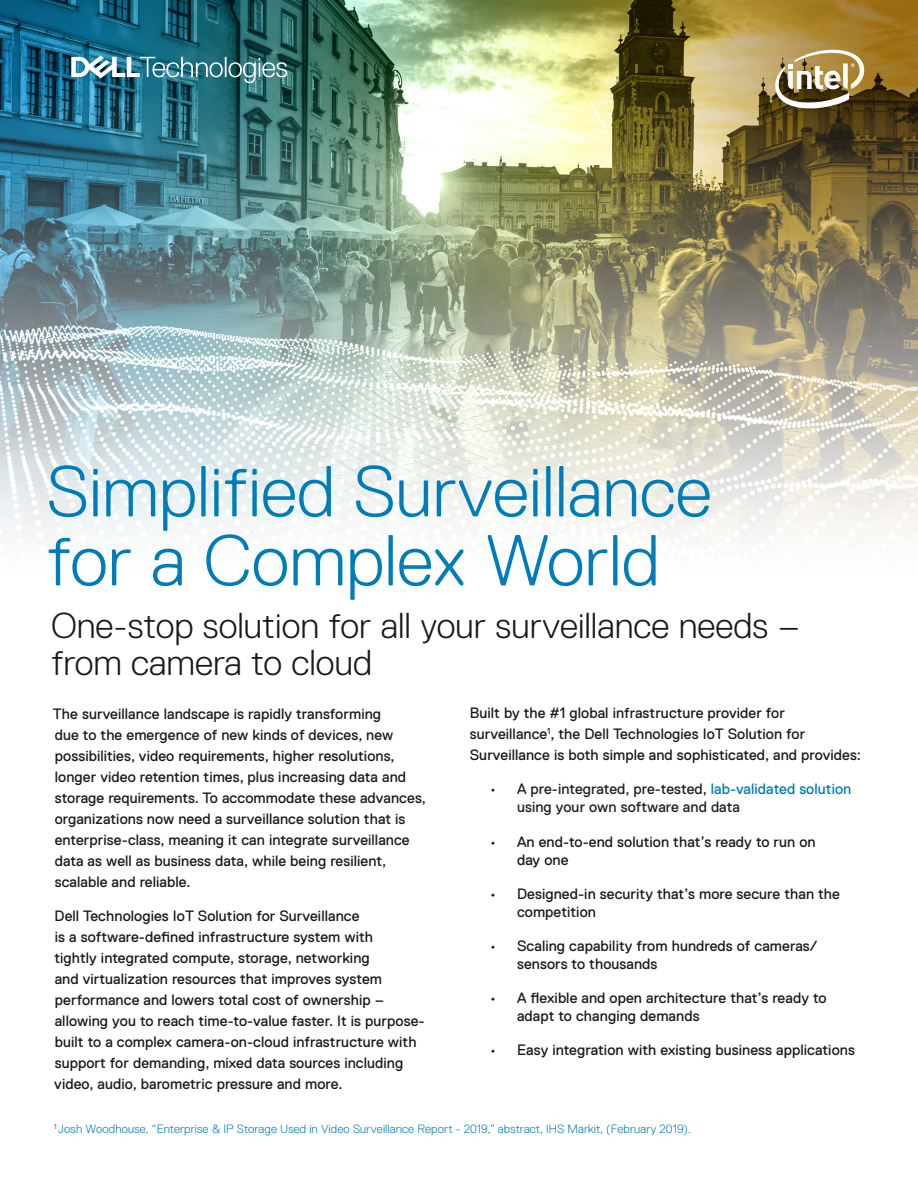
<style>
.page{position:relative;width:918px;height:1188px;background:#fff}
.page>*{position:absolute;margin:0;border:0;box-sizing:border-box;transform-origin:0 0}
.t1{font:300 72px/69px "Dell Replica";color:#007db8}
.t2{font:300 36px/37.5px "Dell Replica";color:#1a1a1a}
.t3{font:15px/21px "Dell Replica";letter-spacing:.005em;color:#1a1a1a}
.t4{font:15px/18px "Dell Replica";letter-spacing:.005em;color:#231f20}
.t5{font:300 12px "Dell Replica";letter-spacing:.01em;color:#007db8}
.s1{color:#007db8}
</style>
<div class="page">
<img style="left:0;top:0;width:918px;height:543px">
<img style="left:71px;top:55px;width:216px;height:28px">
<svg style="left:774px;top:45px;width:92px;height:65px"></svg>
<p class="t1" style="left:46px;top:457px;width:667px">Simplified Surveillance for a Complex World</p>
<p class="t2" style="left:51px;top:607px;width:751px">One-stop solution for all your surveillance needs – from camera to cloud</p>
<p class="t3" style="left:53px;top:703px;width:375px">The surveillance landscape is rapidly transforming<br>due to the emergence of new kinds of devices, new possibilities, video requirements, higher resolutions, longer video retention times, plus increasing data and storage requirements. To accommodate these advances, organizations now need a surveillance solution that is enterprise-class, meaning it can integrate surveillance data as well as business data, while being resilient, scalable and reliable.</p>
<p class="t3" style="left:54px;top:905px;width:372px">Dell Technologies IoT Solution for Surveillance<br>is a software-defined infrastructure system with<br>tightly integrated compute, storage, networking<br>and virtualization resources that improves system performance and lowers total cost of ownership – allowing you to reach time-to-value faster. It is purpose&shy;built to a complex camera-on-cloud infrastructure with support for demanding, mixed data sources including video, audio, barometric pressure and more.</p>
<p class="t3" style="left:470px;top:703px;width:393px">Built by the #1 global infrastructure provider for surveillance<sup>1</sup>, the Dell Technologies IoT Solution for<br>Surveillance is both simple and sophisticated, and provides:</p>
<p class="t4" style="left:517px;top:780px;width:336px;text-indent:-27px">• A pre-integrated, pre-tested, <span class="s1">lab-validated solution </span>using your own software and data</p>
<p class="t3" style="left:517px;top:833px;width:300px;line-height:18px;text-indent:-27px">• An end-to-end solution that’s ready to run on day one</p>
<p class="t3" style="left:517px;top:885px;width:325px;line-height:18px;text-indent:-27px">• Designed-in security that’s more secure than the competition</p>
<p class="t3" style="left:517px;top:937px;width:302px;line-height:18px;text-indent:-27px">• Scaling capability from hundreds of cameras/ sensors to thousands</p>
<p class="t3" style="left:517px;top:989px;width:311px;line-height:18px;text-indent:-27px">• A flexible and open architecture that’s ready to adapt to changing demands</p>
<p class="t3" style="left:490px;top:1040px;width:366px">• Easy integration with existing business applications</p>
<p class="t5" style="left:54px;top:1122px;width:638px"><sup>1</sup> Josh Woodhouse, “Enterprise &amp; IP Storage Used in Video Surveillance Report - 2019,” abstract, IHS Markit, (February 2019).</p>
</div>
